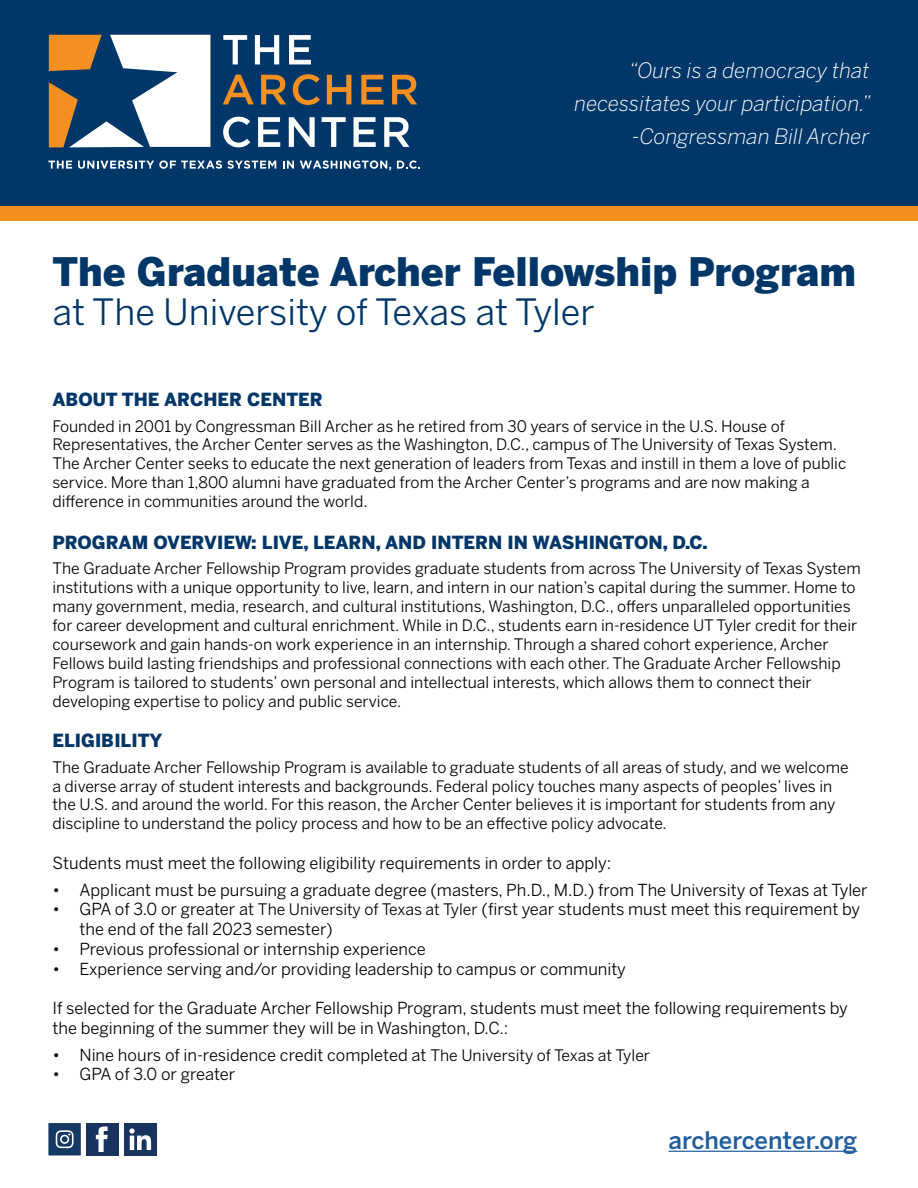
<style>
.page{position:relative;width:918px;height:1188px;background:#fff}
.page>*{position:absolute;margin:0;border:0;box-sizing:border-box;transform-origin:0 0}
.t1{font:900 39px "Benton Sans";color:#003768}
.t2{font:36px "Benton Sans";color:#003768}
.t3{font:500 24px "Benton Sans";color:#215e9e}
.t4{font:italic 300 21px/33.2px "Benton Sans";color:#fff;text-align:right}
.t5{font:900 18px "Benton Sans";color:#003768}
.t6{font:16.5px/19.8px "Benton Sans";color:#000}
.t7{font:15.75px/18.9px "Benton Sans";color:#000}
.s1{font-size:15.75px}
</style>
<div class="page">
<div style="left:0;top:205px;width:918px;height:16px;background:#f3901d"></div>
<div style="left:0;top:0;width:918px;height:205px;background:#003768"></div>
<svg style="left:223px;top:35px;width:24px;height:29px"></svg>
<svg style="left:255px;top:35px;width:24px;height:29px"></svg>
<svg style="left:289px;top:35px;width:22px;height:29px"></svg>
<svg style="left:223px;top:75px;width:31px;height:29px"></svg>
<svg style="left:261px;top:75px;width:25px;height:29px"></svg>
<svg style="left:293px;top:74px;width:27px;height:31px"></svg>
<svg style="left:327px;top:75px;width:24px;height:29px"></svg>
<svg style="left:361px;top:75px;width:23px;height:29px"></svg>
<svg style="left:392px;top:75px;width:25px;height:29px"></svg>
<svg style="left:223px;top:117px;width:27px;height:30px"></svg>
<svg style="left:258px;top:117px;width:22px;height:30px"></svg>
<svg style="left:289px;top:117px;width:26px;height:30px"></svg>
<svg style="left:322px;top:117px;width:24px;height:30px"></svg>
<svg style="left:354px;top:117px;width:22px;height:30px"></svg>
<svg style="left:384px;top:117px;width:25px;height:30px"></svg>
<svg style="left:48px;top:161px;width:24px;height:8px"></svg>
<svg style="left:78px;top:160px;width:198px;height:9px"></svg>
<svg style="left:283px;top:161px;width:11px;height:8px"></svg>
<svg style="left:300px;top:160px;width:91px;height:10px"></svg>
<svg style="left:397px;top:160px;width:23px;height:9px"></svg>
<svg style="left:49px;top:35px;width:161px;height:112px"></svg>
<hr style="left:669px;top:1151px;width:188px;height:1px;background:#215e9e">
<div style="left:86px;top:1123px;width:33px;height:32px;background:#18335e"></div>
<svg style="left:96px;top:1127px;width:12px;height:25px"></svg>
<svg style="left:48px;top:1123px;width:33px;height:32px"></svg>
<div style="left:124px;top:1123px;width:32px;height:32px;background:#18335e"></div>
<svg style="left:129px;top:1128px;width:22px;height:22px"></svg>
<h3 class="t4" style="left:575px;top:53px;width:298px">“Ours is a democracy that necessitates your participation.” -Congressman Bill Archer</h3>
<h1 class="t1" style="left:52px;top:249px;width:805px">The Graduate Archer Fellowship Program</h1>
<h2 class="t2" style="left:52px;top:291px;width:544px">at The University of Texas at Tyler</h2>
<p class="t5" style="left:52px;top:389px;width:272px">ABOUT THE ARCHER CENTER</p>
<p class="t7" style="left:52px;top:416px;width:795px">Founded in 2001 by Congressman Bill Archer as he retired from 30 years of service in the U.S. House of Representatives, the Archer Center serves as the Washington, D.C., campus of The University of Texas System.<br>The Archer Center seeks to educate the next generation of leaders from Texas and instill in them a love of public service. More than 1,800 alumni have graduated from the Archer Center’s programs and are now making a difference in communities around the world.</p>
<p class="t5" style="left:52px;top:531px;width:657px">PROGRAM OVERVIEW: LIVE, LEARN, AND INTERN IN WASHINGTON, D.C.</p>
<p class="t7" style="left:52px;top:559px;width:810px">The Graduate Archer Fellowship Program provides graduate students from across The University of Texas System institutions with a unique opportunity to live, learn, and intern in our nation’s capital during the summer. Home to many government, media, research, and cultural institutions, Washington, D.C., offers unparalleled opportunities for career development and cultural enrichment. While in D.C., students earn in-residence UT Tyler credit for their coursework and gain hands-on work experience in an internship. Through a shared cohort experience, Archer Fellows build lasting friendships and professional connections with each other. The Graduate Archer Fellowship Program is tailored to students’ own personal and intellectual interests, which allows them to connect their developing expertise to policy and public service.</p>
<p class="t5" style="left:52px;top:730px;width:112px">ELIGIBILITY</p>
<p class="t7" style="left:52px;top:757px;width:798px">The Graduate Archer Fellowship Program is available to graduate students of all areas of study, and we welcome a diverse array of student interests and backgrounds. Federal policy touches many aspects of peoples’ lives in the U.S. and around the world. For this reason, the Archer Center believes it is important for students from any discipline to understand the policy process and how to be an effective policy advocate.</p>
<p class="t6" style="left:52px;top:853px;width:560px">Students must meet the following eligibility requirements in order to apply:</p>
<p class="t6" style="left:52px;top:879px;width:817px">• Applicant must be pursuing a graduate degree (masters, Ph.D., M.D.) from The University of Texas at Tyler</p>
<p class="t6" style="left:79px;top:899px;width:782px;text-indent:-27px">• GPA of 3.0 or greater at <span class="s1">The University of Texas at Tyler</span> (first year students must meet this requirement by the end of the fall 2023 semester)</p>
<p class="t6" style="left:52px;top:939px;width:375px">• Previous professional or internship experience</p>
<p class="t6" style="left:52px;top:959px;width:575px">• Experience serving and/or providing leadership to campus or community</p>
<p class="t6" style="left:52px;top:998px;width:797px">If selected for the Graduate Archer Fellowship Program, students must meet the following requirements by the beginning of the summer they will be in Washington, D.C.:</p>
<p class="t6" style="left:52px;top:1045px;width:599px">• Nine hours of in-residence credit completed at <span class="s1">The University of Texas at Tyler</span></p>
<p class="t6" style="left:52px;top:1064px;width:185px">• GPA of 3.0 or greater</p>
<h3 class="t3" style="left:669px;top:1126px;width:190px">archercenter.org</h3>
</div>
